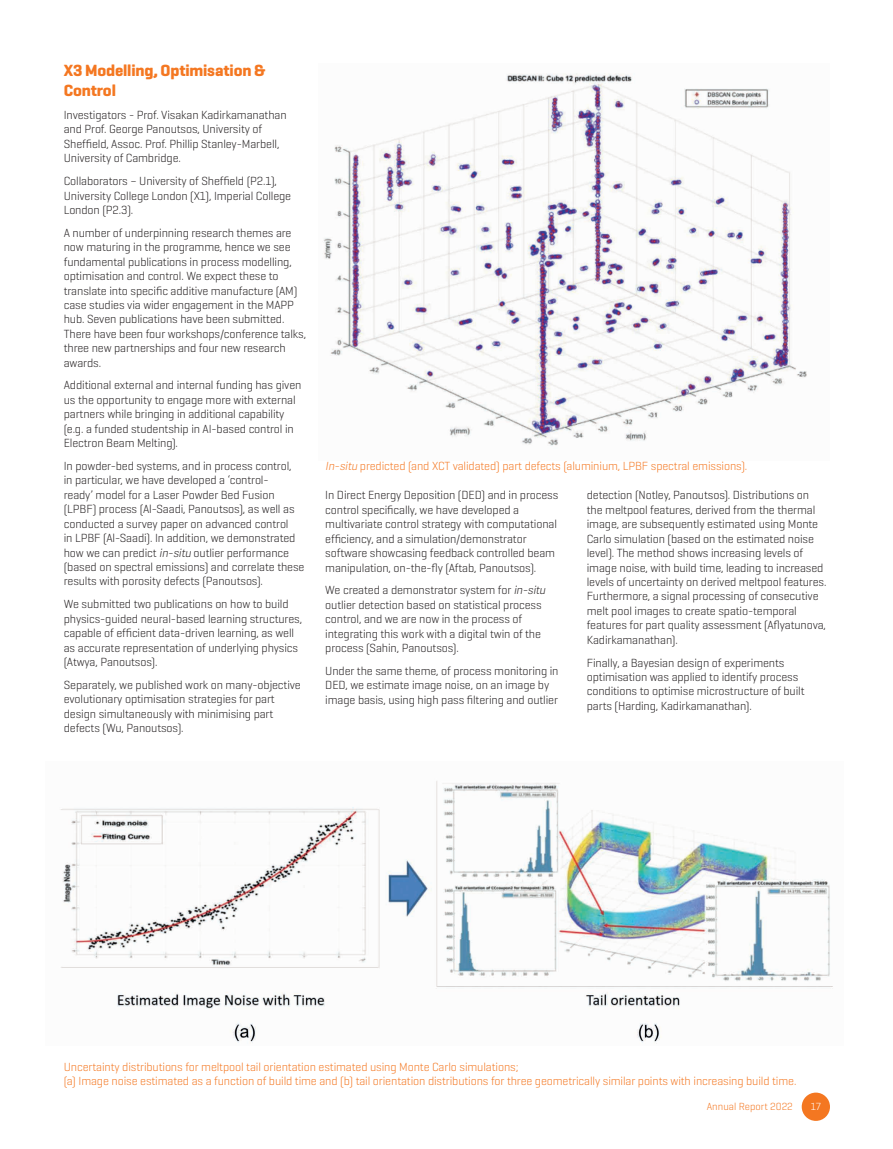
<style>
.page{position:relative;width:893px;height:1149px;background:#fff}
.page>*{position:absolute;margin:0;border:0;box-sizing:border-box;transform-origin:0 0}
.t1{font:700 16.5px/19.8px "Geogrotesque";letter-spacing:-.01em;color:#f47721}
.t2{font:300 12px/14.4px "Geogrotesque";letter-spacing:-.01em;color:#231f20}
.t3{font:300 12px/14.4px "Geogrotesque";letter-spacing:-.01em;color:#f47721}
.t4{font:300 10.5px "Geogrotesque";color:#f47721}
.t5{font:300 10.5px "Geogrotesque";color:#fff}
.s1{font-style:italic}
</style>
<div class="page">
<div style="left:802px;top:1092px;width:28px;height:28px;background:#f47721;border-radius:50%"></div>
<img style="left:323px;top:73px;width:484px;height:373px">
<img style="left:60px;top:781px;width:773px;height:263px">
<h1 class="t1" style="left:64px;top:61px;width:203px">X3 Modelling, Optimisation &amp;<br>Control</h1>
<p class="t2" style="left:64px;top:107px;width:224px">Investigators - Prof. Visakan Kadirkamanathan and Prof. George Panoutsos, University of Sheffield, Assoc. Prof. Phillip Stanley-Marbell, University of Cambridge.</p>
<p class="t2" style="left:64px;top:173px;width:229px">Collaborators – University of Sheffield (P2.1),<br>University College London (X1), Imperial College<br>London (P2.3).</p>
<p class="t2" style="left:64px;top:225px;width:244px">A number of underpinning research themes are now maturing in the programme, hence we see fundamental publications in process modelling, optimisation and control. We expect these to translate into specific additive manufacture (AM) case studies via wider engagement in the MAPP hub. Seven publications have been submitted.<br>There have been four workshops/conference talks, three new partnerships and four new research awards.</p>
<p class="t2" style="left:64px;top:377px;width:239px">Additional external and internal funding has given us the opportunity to engage more with external partners while bringing in additional capability (e.g. a funded studentship in AI-based control in Electron Beam Melting).</p>
<p class="t2" style="left:64px;top:458px;width:242px">In powder-bed systems, and in process control,<br>in particular, we have developed a ‘control-<br>ready’ model for a Laser Powder Bed Fusion (LPBF) process (Al-Saadi, Panoutsos), as well as conducted a survey paper on advanced control<br>in LPBF (Al-Saadi). In addition, we demonstrated how we can predict <span class="s1">in-situ</span> outlier performance (based on spectral emissions) and correlate these results with porosity defects (Panoutsos).</p>
<p class="t2" style="left:64px;top:596px;width:240px">We submitted two publications on how to build physics-guided neural-based learning structures, capable of efficient data-driven learning, as well as accurate representation of underlying physics (Atwya, Panoutsos).</p>
<p class="t2" style="left:64px;top:677px;width:239px">Separately, we published work on many-objective evolutionary optimisation strategies for part design simultaneously with minimising part defects (Wu, Panoutsos).</p>
<p class="t3" style="left:325px;top:458px;width:423px"><span class="s1">In-situ</span> predicted (and XCT validated) part defects (aluminium, LPBF spectral emissions).</p>
<p class="t2" style="left:325px;top:487px;width:235px">In Direct Energy Deposition (DED) and in process control specifically, we have developed a multivariate control strategy with computational efficiency, and a simulation/demonstrator software showcasing feedback controlled beam manipulation, on-the-fly (Aftab, Panoutsos).</p>
<p class="t2" style="left:325px;top:582px;width:224px">We created a demonstrator system for <span class="s1">in-situ </span>outlier detection based on statistical process control, and we are now in the process of integrating this work with a digital twin of the process (Sahin, Panoutsos).</p>
<p class="t2" style="left:325px;top:663px;width:235px">Under the same theme, of process monitoring in<br>DED, we estimate image noise, on an image by image basis, using high pass filtering and outlier</p>
<p class="t2" style="left:587px;top:487px;width:241px">detection (Notley, Panoutsos). Distributions on the meltpool features, derived from the thermal image, are subsequently estimated using Monte Carlo simulation (based on the estimated noise level). The method shows increasing levels of image noise, with build time, leading to increased levels of uncertainty on derived meltpool features.<br>Furthermore, a signal processing of consecutive melt pool images to create spatio-temporal features for part quality assessment (Aflyatunova, Kadirkamanathan).</p>
<p class="t2" style="left:587px;top:654px;width:219px">Finally, a Bayesian design of experiments optimisation was applied to identify process conditions to optimise microstructure of built parts (Harding, Kadirkamanathan).</p>
<p class="t3" style="left:64px;top:1058px;width:734px">Uncertainty distributions for meltpool tail orientation estimated using Monte Carlo simulations;<br>(a) Image noise estimated as a function of build time and (b) tail orientation distributions for three geometrically similar points with increasing build time.</p>
<p class="t4" style="left:707px;top:1099px;width:88px">Annual Report 2022</p>
<p class="t5" style="left:811px;top:1099px;width:12px">17</p>
</div>
